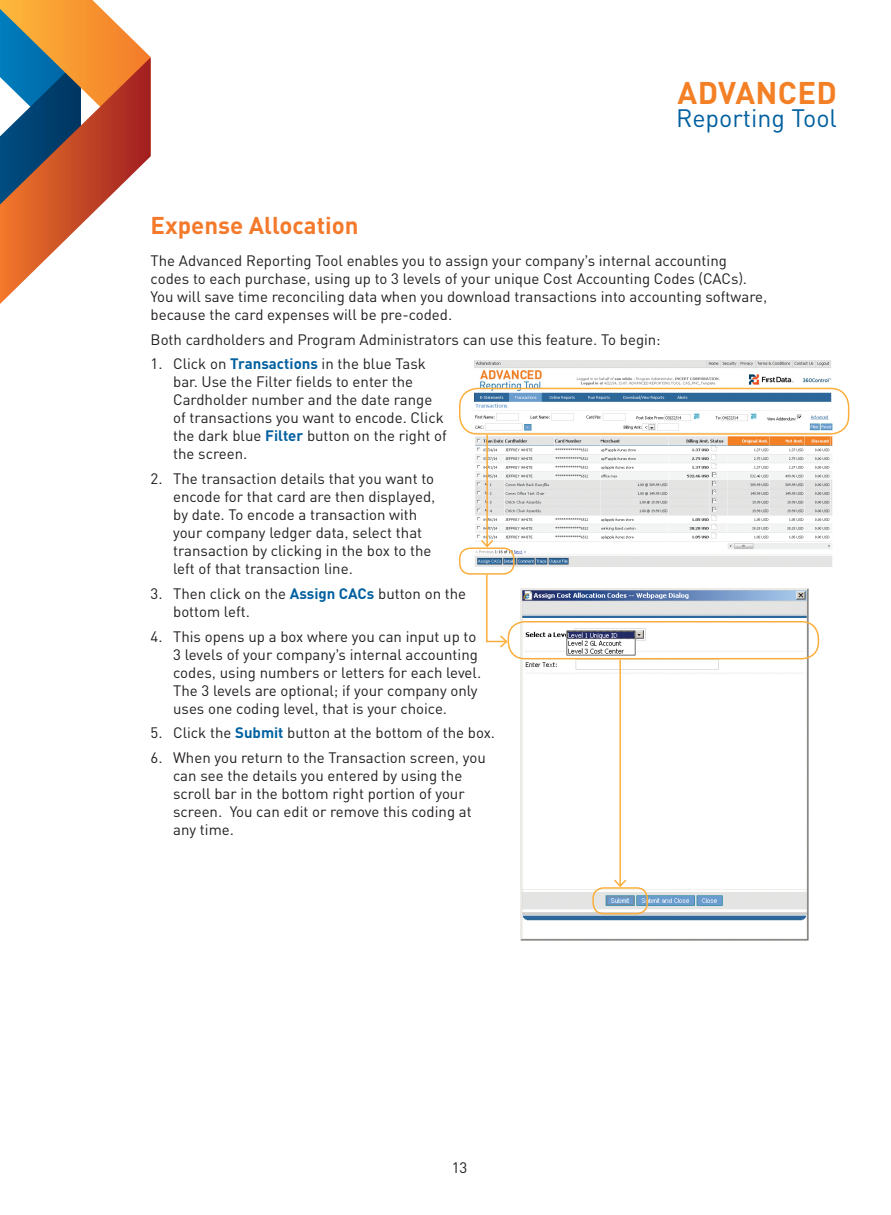
<style>
.page{position:relative;width:891px;height:1215px;background:#fff}
.page>*{position:absolute;margin:0;border:0;box-sizing:border-box;transform-origin:0 0}
.t1{font:700 31.05px "PNC Sans";letter-spacing:.01em;color:#f48026}
.t2{font:24.9px "PNC Sans";color:#0060a0}
.subhead{font:700 24px "PNC Sans";color:#f4792a}
.Body_Copy{font:15px/18px "PNC Sans";color:#231f20}
.s1{font-weight:700;color:#0060a0}
</style>
<div class="page">
<img style="left:470px;top:360px;width:367px;height:210px">
<img style="left:521px;top:588px;width:287px;height:353px">
<img style="left:567px;top:630px;width:68px;height:25px">
<div style="left:459px;top:388px;width:390px;height:47px;border:2px solid #fbae3b;border-radius:18px"></div>
<div style="left:508px;top:621px;width:311px;height:38px;border:2px solid #fbae3b;border-radius:16px"></div>
<div style="left:459px;top:548px;width:56px;height:27px;border:2px solid #fbae3b;border-radius:11px"></div>
<div style="left:592px;top:887px;width:56px;height:27px;border:2px solid #fbae3b;border-radius:11px"></div>
<hr style="left:486px;top:435px;width:2px;height:111px;background:#fbae3b">
<svg style="left:479px;top:538px;width:16px;height:11px"></svg>
<hr style="left:619px;top:659px;width:2px;height:227px;background:#fbae3b">
<svg style="left:612px;top:878px;width:16px;height:10px"></svg>
<svg style="left:485px;top:573px;width:24px;height:76px"></svg>
<svg style="left:0;top:0;width:151px;height:304px"></svg>
<h1 class="t1" style="left:678px;top:73px;width:161px">ADVANCED</h1>
<h2 class="t2" style="left:676px;top:103px;width:162px">Reporting Tool</h2>
<p class="subhead" style="left:151px;top:210px;width:209px">Expense Allocation</p>
<p class="Body_Copy" style="left:151px;top:251px;width:618px">The Advanced Reporting Tool enables you to assign your company’s internal accounting codes to each purchase, using up to 3 levels of your unique Cost Accounting Codes (CACs).<br>You will save time reconciling data when you download transactions into accounting software, because the card expenses will be pre-coded.</p>
<p class="Body_Copy" style="left:151px;top:330px;width:511px">Both cardholders and Program Administrators can use this feature. To begin:</p>
<p class="Body_Copy" style="left:173px;top:355px;width:275px;text-indent:-22px">1. Click on <span class="s1">Transactions</span> in the blue Task bar. Use the Filter fields to enter the Cardholder number and the date range of transactions you want to encode. Click the dark blue <span class="s1">Filter</span> button on the right of the screen.</p>
<p class="Body_Copy" style="left:173px;top:469px;width:264px;text-indent:-22px">2. The transaction details that you want to encode for that card are then displayed, by date. To encode a transaction with your company ledger data, select that transaction by clicking in the box to the left of that transaction line.</p>
<p class="Body_Copy" style="left:173px;top:584px;width:295px;text-indent:-22px">3. Then click on the <span class="s1">Assign CACs</span> button on the bottom left.</p>
<p class="Body_Copy" style="left:173px;top:627px;width:310px;text-indent:-22px">4. This opens up a box where you can input up to 3 levels of your company’s internal accounting codes, using numbers or letters for each level.<br>The 3 levels are optional; if your company only uses one coding level, that is your choice.</p>
<p class="Body_Copy" style="left:151px;top:724px;width:346px">5. Click the <span class="s1">Submit</span> button at the bottom of the box.</p>
<p class="Body_Copy" style="left:173px;top:748px;width:314px;text-indent:-22px">6. When you return to the Transaction screen, you can see the details you entered by using the scroll bar in the bottom right portion of your screen. You can edit or remove this coding at any time.</p>
<p class="Body_Copy" style="left:452px;top:1159px;width:17px">13</p>
</div>
